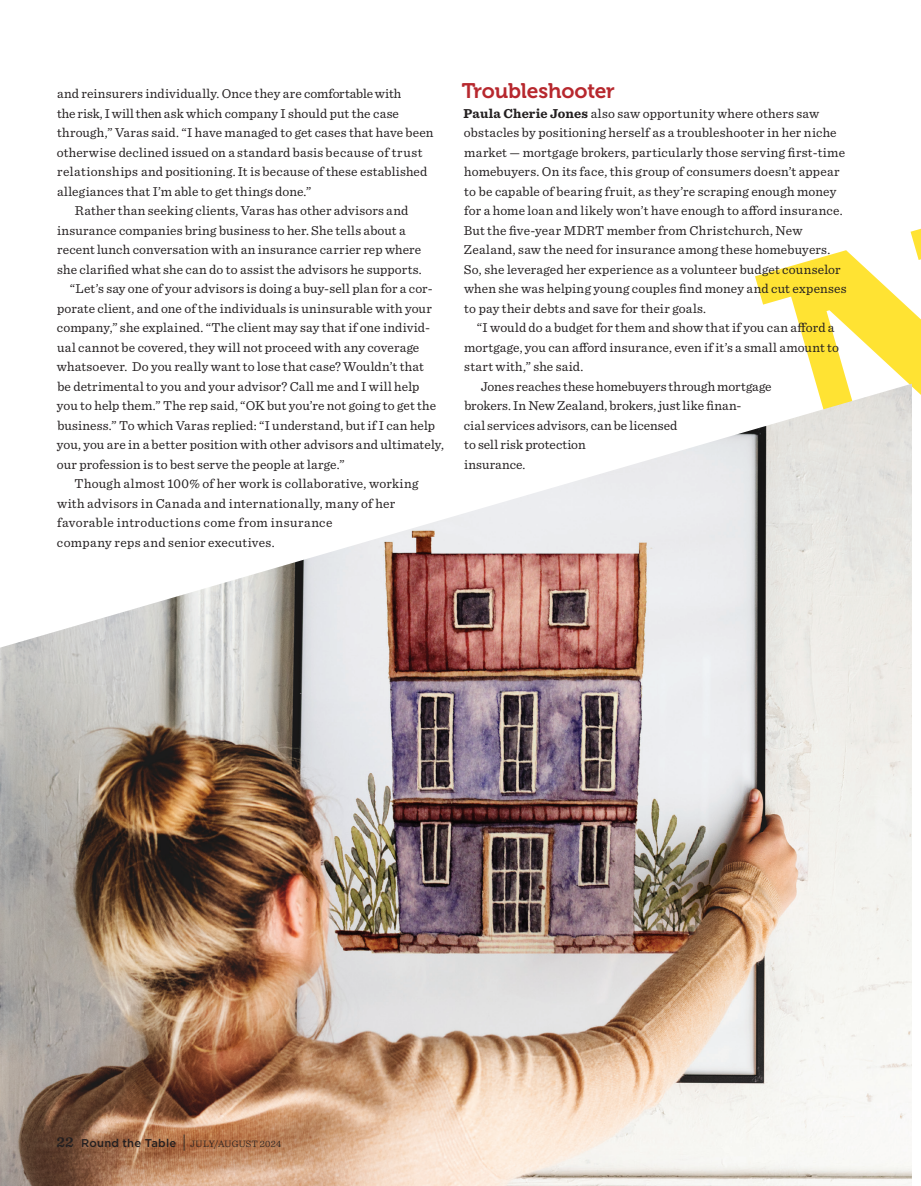
<style>
.page{position:relative;width:921px;height:1186px;background:#fff}
.page>*{position:absolute;margin:0;border:0;box-sizing:border-box;transform-origin:0 0}
.t1{font:21px "Museo 700";letter-spacing:-.01em;color:#b7282e}
.t2{font:13.5px/19.5px "Sentinel";letter-spacing:.01em;color:#231f20}
.t3{font:13.5px "Sentinel";letter-spacing:.03em;color:#231f20}
.t4{font:300 9.75px "Sentinel";letter-spacing:.015em;color:#231f20}
.s1{font-weight:700}
.s2{font-weight:600;font-size:15px}
.s3{font-family:"Gotham";font-weight:500;font-size:11.25px}
.s4{font-size:18px}
</style>
<div class="page">
<img style="left:0;top:429px;width:911px;height:757px">
<svg style="left:755px;top:384px;width:157px;height:109px"></svg>
<p class="t2" style="left:57px;top:83px;width:346px">and reinsurers individually. Once they are comfortable with</p>
<p class="t2" style="left:57px;top:103px;width:343px">the risk, I will then ask which company I should put the case</p>
<p class="t2" style="left:57px;top:122px;width:378px">through,” Varas said. “I have managed to get cases that have been</p>
<p class="t2" style="left:57px;top:142px;width:367px">otherwise declined issued on a standard basis because of trust</p>
<p class="t2" style="left:57px;top:161px;width:372px">relationships and positioning. It is because of these established</p>
<p class="t2" style="left:57px;top:181px;width:256px">allegiances that I’m able to get things done.”</p>
<p class="t2" style="left:75px;top:200px;width:335px">Rather than seeking clients, Varas has other advisors and</p>
<p class="t2" style="left:57px;top:220px;width:350px">insurance companies bring business to her. She tells about a</p>
<p class="t2" style="left:57px;top:239px;width:365px">recent lunch conversation with an insurance carrier rep where</p>
<p class="t2" style="left:57px;top:259px;width:366px">she clarified what she can do to assist the advisors he supports.</p>
<p class="t2" style="left:70px;top:278px;width:364px">“Let’s say one of your advisors is doing a buy-sell plan for a cor-</p>
<p class="t2" style="left:57px;top:298px;width:376px">porate client, and one of the individuals is uninsurable with your</p>
<p class="t2" style="left:57px;top:317px;width:374px">company,” she explained. “The client may say that if one individ-</p>
<p class="t2" style="left:57px;top:337px;width:363px">ual cannot be covered, they will not proceed with any coverage</p>
<p class="t2" style="left:57px;top:356px;width:368px">whatsoever. Do you really want to lose that case? Wouldn’t that</p>
<p class="t2" style="left:57px;top:376px;width:363px">be detrimental to you and your advisor? Call me and I will help</p>
<p class="t2" style="left:57px;top:395px;width:381px">you to help them.” The rep said, “OK but you’re not going to get the</p>
<p class="t2" style="left:57px;top:415px;width:379px">business.” To which Varas replied: “I understand, but if I can help</p>
<p class="t2" style="left:57px;top:434px;width:388px">you, you are in a better position with other advisors and ultimately,</p>
<p class="t2" style="left:57px;top:454px;width:289px">our profession is to best serve the people at large.”</p>
<p class="t2" style="left:75px;top:473px;width:345px">Though almost 100% of her work is collaborative, working</p>
<p class="t2" style="left:57px;top:493px;width:339px">with advisors in Canada and internationally, many of her</p>
<p class="t3" style="left:57px;top:512px;width:277px">favorable introductions come from insurance</p>
<p class="t2" style="left:57px;top:532px;width:219px">company reps and senior executives.</p>
<h1 class="t1" style="left:462px;top:79px;width:155px">Troubleshooter</h1>
<p class="t2" style="left:463px;top:103px;width:385px"><span class="s1">Paula Cherie Jones</span> also saw opportunity where others saw obstacles by positioning herself as a troubleshooter in her niche market — mortgage brokers, particularly those serving first-time homebuyers. On its face, this group of consumers doesn’t appear to be capable of bearing fruit, as they’re scraping enough money for a home loan and likely won’t have enough to afford insurance.<br>But the five-year MDRT member from Christchurch, New Zealand, saw the need for insurance among these homebuyers.<br>So, she leveraged her experience as a volunteer budget counselor when she was helping young couples find money and cut expenses to pay their debts and save for their goals.</p>
<p class="t2" style="left:477px;top:317px;width:359px">“I would do a budget for them and show that if you can afford a</p>
<p class="t2" style="left:464px;top:337px;width:376px">mortgage, you can afford insurance, even if it’s a small amount to</p>
<p class="t2" style="left:464px;top:356px;width:120px">start with,” she said.</p>
<p class="t2" style="left:480px;top:376px;width:292px">Jones reaches these homebuyers through mortgage</p>
<p class="t2" style="left:464px;top:395px;width:278px">brokers. In New Zealand, brokers, just like finan-</p>
<p class="t2" style="left:464px;top:415px;width:215px">cial services advisors, can be licensed</p>
<p class="t2" style="left:464px;top:434px;width:123px">to sell risk protection</p>
<p class="t2" style="left:464px;top:454px;width:63px">insurance.</p>
<p class="t4" style="left:56px;top:1136px;width:227px"><span class="s2">22</span> <span class="s3">Round the Table</span> <span class="s4">|</span> JULY/AUGUST 2024</p>
</div>
